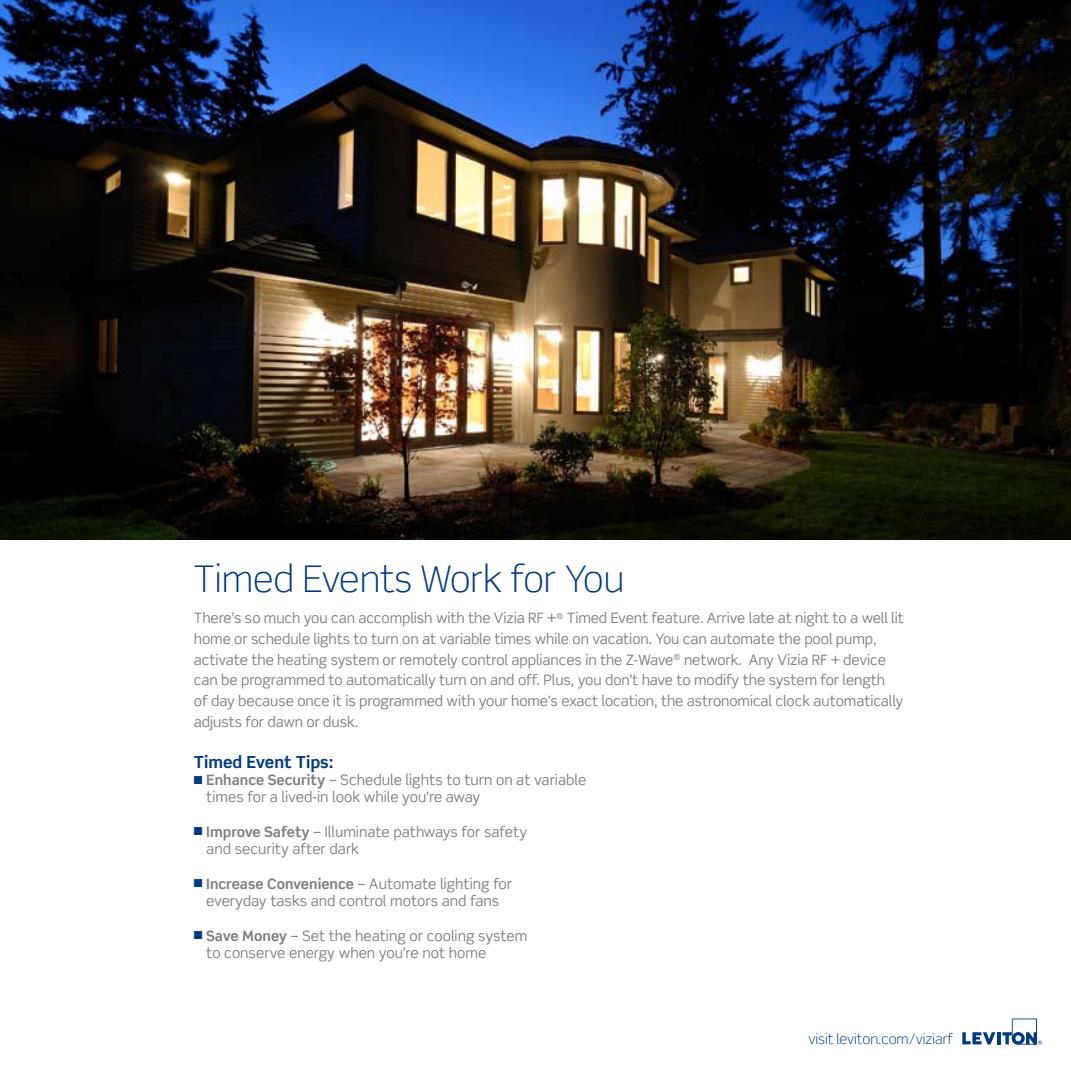
<style>
.page{position:relative;width:1071px;height:1071px;background:#fff}
.page>*{position:absolute;margin:0;border:0;box-sizing:border-box;transform-origin:0 0}
.t1{font:300 36.75px "Scene";color:#013a81}
.t2{font:700 16.62px "Scene";color:#013a81}
.t3{font:14.35px/20.7px "Scene";letter-spacing:-.005em;color:#807f83}
.t4{font:300 14.17px "Scene";color:#013a81}
.s1{color:#013a81}
.s2{font-weight:700}
</style>
<div class="page">
<svg style="left:962px;top:1019px;width:80px;height:26px"></svg>
<img style="left:0;top:0;width:1071px;height:539px">
<h1 class="t1" style="left:194px;top:557px;width:432px">Timed Events Work for You</h1>
<p class="t3" style="left:194px;top:608px;width:711px">There’s so much you can accomplish with the Vizia RF +<sup>®</sup> Timed Event feature. Arrive late at night to a well lit home or schedule lights to turn on at variable times while on vacation. You can automate the pool pump, activate the heating system or remotely control appliances in the Z-Wave<sup>®</sup> network. Any Vizia RF + device can be programmed to automatically turn on and off. Plus, you don’t have to modify the system for length<br>of day because once it is programmed with your home’s exact location, the astronomical clock automatically adjusts for dawn or dusk.</p>
<p class="t2" style="left:194px;top:751px;width:141px">Timed Event Tips:</p>
<p class="t3" style="left:206px;top:771px;width:382px;line-height:17.3px;text-indent:-12px"><span class="s1">■</span> <span class="s2">Enhance Security</span> – Schedule lights to turn on at variable times for a lived-in look while you’re away</p>
<p class="t3" style="left:206px;top:823px;width:322px;line-height:17.3px;text-indent:-12px"><span class="s1">■</span> <span class="s2">Improve Safety</span> – Illuminate pathways for safety and security after dark</p>
<p class="t3" style="left:194px;top:875px;width:320px;line-height:17.3px;text-align:center"><span class="s1">■</span> <span class="s2">Increase Convenience</span> – Automate lighting for everyday tasks and control motors and fans</p>
<p class="t3" style="left:206px;top:927px;width:323px;line-height:17.3px;text-indent:-12px"><span class="s1">■</span> <span class="s2">Save Money</span> – Set the heating or cooling system to conserve energy when you’re not home</p>
<p class="t4" style="left:808px;top:1031px;width:146px">visit leviton.com/viziarf</p>
</div>
